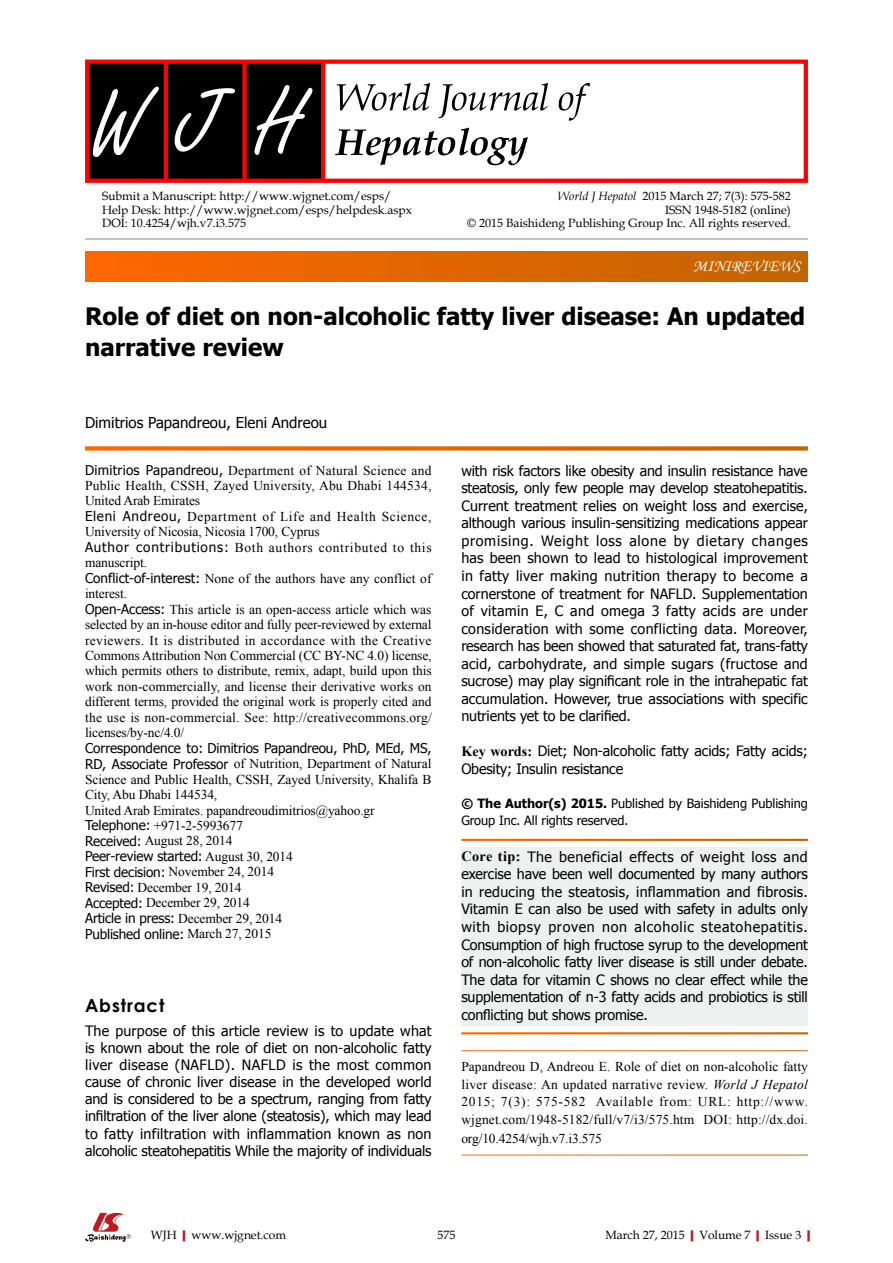
<style>
.page{position:relative;width:893px;height:1263px;background:#fff}
.page>*{position:absolute;margin:0;border:0;box-sizing:border-box;transform-origin:0 0}
.t1{font:700 24px/31.5px "Tahoma";color:#000}
.t2{font:700 18px "Century Gothic";letter-spacing:.05em;color:#000}
.t3{font:16.5px "Monotype Corsiva";color:#fff}
.t4{font:15px "Tahoma";color:#000}
.t5{font:14.25px/17.5px "Tahoma";letter-spacing:-.01em;color:#000;text-align:justify}
.t6{font:13.5px/15.5px "Times New Roman";letter-spacing:-.005em;color:#000}
.t7{font:12.75px/17.5px "Tahoma";letter-spacing:-.005em;color:#000}
.t8{font:12px/13.5px "Book Antiqua";color:#000}
.s1{font-style:italic}
.s2{font-family:"Tahoma"}
.s3{font-family:"Times New Roman";font-weight:700}
.s4{font-weight:700}
.s5{font-weight:700;color:#c01920}
</style>
<div class="page">
<div style="left:461px;top:847px;width:347px;height:179px;background:#eeefef"></div>
<div style="left:85px;top:252px;width:723px;height:29px;background:linear-gradient(to right,#f60,#c16500)"></div>
<hr style="left:85px;top:239px;width:723px;height:1px;background:#898989">
<svg style="left:85px;top:446px;width:723px;height:5px;background:#e47c26"></svg>
<svg style="left:85px;top:1213px;width:46px;height:29px"></svg>
<div style="left:87px;top:61px;width:236px;height:121px;background:#000"></div>
<hr style="left:164px;top:61px;width:4px;height:121px;background:#f00">
<div style="left:242px;top:61px;width:5px;height:121px;background:#f00"></div>
<hr style="left:321px;top:61px;width:4px;height:121px;background:#f00">
<div style="left:85px;top:60px;width:723px;height:123px;border:4px solid #f00"></div>
<svg style="left:254px;top:85px;width:58px;height:70px"></svg>
<svg style="left:175px;top:88px;width:60px;height:64px"></svg>
<svg style="left:93px;top:87px;width:66px;height:70px"></svg>
<svg style="left:337px;top:83px;width:253px;height:38px"></svg>
<svg style="left:335px;top:128px;width:193px;height:37px"></svg>
<p class="t8" style="left:102px;top:189px;width:311px">Submit a Manuscript: http://www.wjgnet.com/esps/<br>Help Desk: http://www.wjgnet.com/esps/helpdesk.aspx<br>DOI: 10.4254/wjh.v7.i3.575</p>
<p class="t8" style="left:467px;top:189px;width:325px;text-align:right"><span class="s1">World J Hepatol</span> 2015 March 27; 7(3): 575-582<br>ISSN 1948-5182 (online)<br>© 2015 Baishideng Publishing Group Inc. All rights reserved.</p>
<p class="t3" style="left:693px;top:256px;width:109px">MINIREVIEWS</p>
<p class="t1" style="left:85px;top:298px;width:722px">Role of diet on non-alcoholic fatty liver disease: An updated narrative review</p>
<p class="t4" style="left:85px;top:413px;width:244px">Dimitrios Papandreou, Eleni Andreou</p>
<p class="t6" style="left:85px;top:462px;width:348px"><span class="s2">Dimitrios Papandreou,</span> Department of Natural Science and Public Health, CSSH, Zayed University, Abu Dhabi 144534, United Arab Emirates<br><span class="s2">Eleni Andreou,</span> Department of Life and Health Science, University of Nicosia, Nicosia 1700, Cyprus<br><span class="s2">Author contributions:</span> Both authors contributed to this manuscript.<br><span class="s2">Conflict-of-interest:</span> None of the authors have any conflict of interest.<br><span class="s2">Open-Access:</span> This article is an open-access article which was selected by an in-house editor and fully peer-reviewed by external reviewers. It is distributed in accordance with the Creative Commons Attribution Non Commercial (CC BY-NC 4.0) license, which permits others to distribute, remix, adapt, build upon this work non-commercially, and license their derivative works on different terms, provided the original work is properly cited and the use is non-commercial. See: http://creativecommons.org/ licenses/by-nc/4.0/<br><span class="s2">Correspondence to: Dimitrios Papandreou, PhD, MEd, MS, RD, Associate Professor</span> of Nutrition, Department of Natural Science and Public Health, CSSH, Zayed University, Khalifa B City, Abu Dhabi 144534,<br>United Arab Emirates. papandreoudimitrios@yahoo.gr <span class="s2">Telephone:</span> +971-2-5993677<br><span class="s2">Received:</span> August 28, 2014<br><span class="s2">Peer-review started:</span> August 30, 2014<br><span class="s2">First decision:</span> November 24, 2014<br><span class="s2">Revised:</span> December 19, 2014<br><span class="s2">Accepted:</span> December 29, 2014<br><span class="s2">Article in press:</span> December 29, 2014<br><span class="s2">Published online:</span> March 27, 2015</p>
<p class="t2" style="left:85px;top:991px;width:81px">Abstract</p>
<p class="t5" style="left:85px;top:1021px;width:348px;line-height:17.1px">The purpose of this article review is to update what is known about the role of diet on non-alcoholic fatty liver disease (NAFLD). NAFLD is the most common cause of chronic liver disease in the developed world and is considered to be a spectrum, ranging from fatty infiltration of the liver alone (steatosis), which may lead to fatty infiltration with inflammation known as non alcoholic steatohepatitis While the majority of individuals</p>
<p class="t5" style="left:461px;top:461px;width:348px">with risk factors like obesity and insulin resistance have steatosis, only few people may develop steatohepatitis.<br>Current treatment relies on weight loss and exercise, although various insulin-sensitizing medications appear promising. Weight loss alone by dietary changes has been shown to lead to histological improvement in fatty liver making nutrition therapy to become a cornerstone of treatment for NAFLD. Supplementation of vitamin E, C and omega 3 fatty acids are under consideration with some conflicting data. Moreover, research has been showed that saturated fat, trans-fatty acid, carbohydrate, and simple sugars (fructose and sucrose) may play significant role in the intrahepatic fat accumulation. However, true associations with specific nutrients yet to be clarified.</p>
<p class="t5" style="left:461px;top:742px;width:348px"><span class="s3">Key words:</span> Diet; Non-alcoholic fatty acids; Fatty acids;<br>Obesity; Insulin resistance</p>
<p class="t7" style="left:461px;top:794px;width:348px"><span class="s4">© The Author(s) 2015.</span> Published by Baishideng Publishing<br>Group Inc. All rights reserved.</p>
<p class="t5" style="left:461px;top:847px;width:348px"><span class="s3">Core tip:</span> The beneficial effects of weight loss and exercise have been well documented by many authors in reducing the steatosis, inflammation and fibrosis.<br>Vitamin E can also be used with safety in adults only with biopsy proven non alcoholic steatohepatitis.<br>Consumption of high fructose syrup to the development of non-alcoholic fatty liver disease is still under debate.<br>The data for vitamin C shows no clear effect while the supplementation of n-3 fatty acids and probiotics is still conflicting but shows promise.</p>
<p class="t6" style="left:461px;top:1058px;width:348px;line-height:17.9px;text-align:justify">Papandreou D, Andreou E. Role of diet on non-alcoholic fatty liver disease: An updated narrative review. <span class="s1">World J Hepatol </span>2015; 7(3): 575-582 Available from: URL: http://www. wjgnet.com/1948-5182/full/v7/i3/575.htm DOI: http://dx.doi. org/10.4254/wjh.v7.i3.575</p>
<p class="t8" style="left:151px;top:1227px;width:137px">WJH<span class="s5">|</span>www.wjgnet.com</p>
<p class="t8" style="left:437px;top:1227px;width:19px">575</p>
<p class="t8" style="left:605px;top:1227px;width:212px">March 27, 2015<span class="s5">|</span>Volume 7<span class="s5">|</span>Issue 3<span class="s5">|</span></p>
</div>
